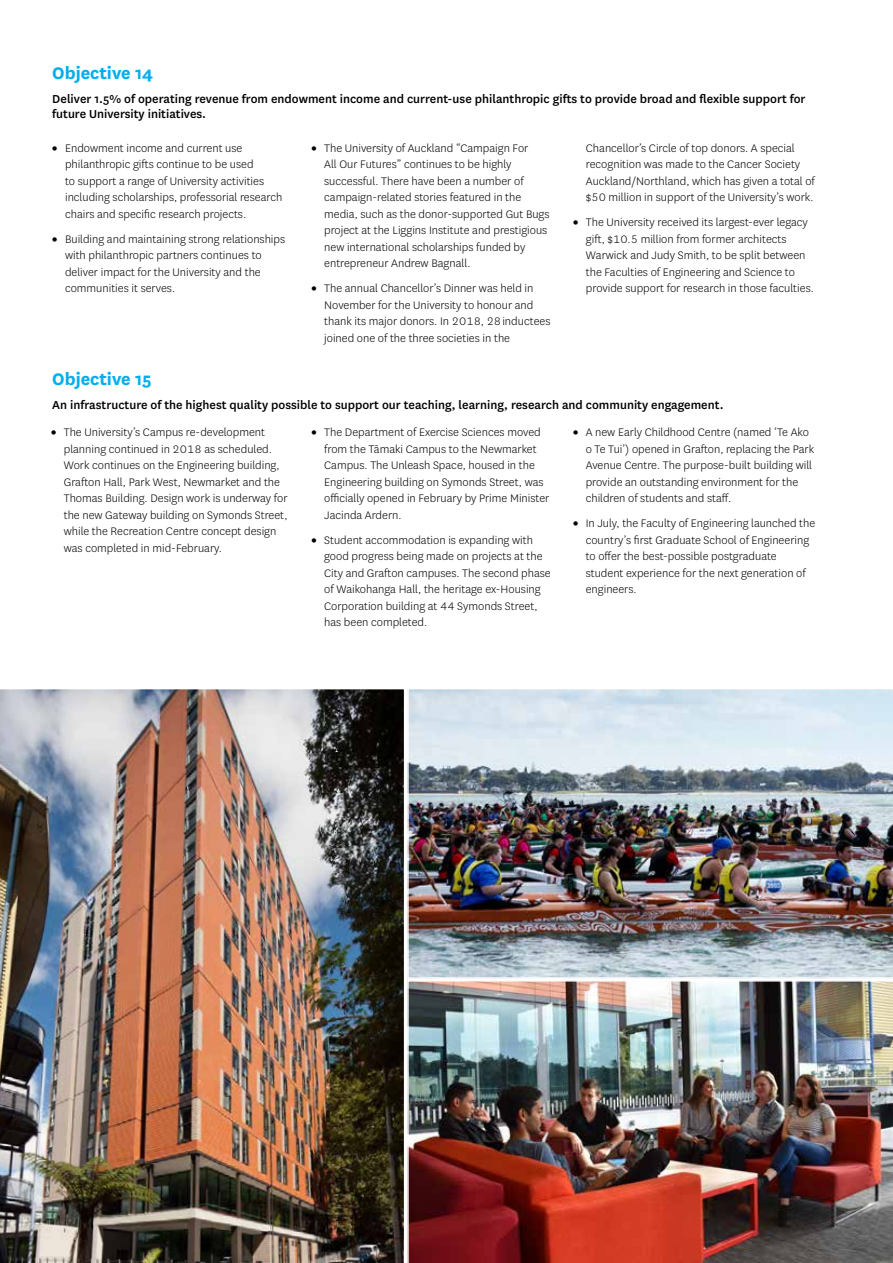
<style>
.page{position:relative;width:893px;height:1263px;background:#fff}
.page>*{position:absolute;margin:0;border:0;box-sizing:border-box;transform-origin:0 0}
.t1{font:700 19.5px "National";color:#00aeef}
.t2{font:500 13.5px/15px "National";color:#000}
.t3{font:300 12.75px/16.5px "National";color:#000}
.s1{font-weight:900}
</style>
<div class="page">
<img style="left:0;top:689px;width:404px;height:574px">
<img style="left:407px;top:980px;width:486px;height:283px">
<img style="left:407px;top:688px;width:486px;height:291px">
<h1 class="t1" style="left:52px;top:60px;width:102px">Objective 14</h1>
<p class="t2" style="left:52px;top:90px;width:755px">Deliver 1.5% of operating revenue from endowment income and current-use philanthropic gifts to provide broad and flexible support for future University initiatives.</p>
<p class="t3" style="left:65px;top:139px;width:219px;text-indent:-13px"><span class="s1">•</span> Endowment income and current use philanthropic gifts continue to be used<br>to support a range of University activities including scholarships, professorial research chairs and specific research projects.</p>
<p class="t3" style="left:65px;top:230px;width:222px;text-indent:-13px"><span class="s1">•</span> Building and maintaining strong relationships with philanthropic partners continues to deliver impact for the University and the communities it serves.</p>
<p class="t3" style="left:324px;top:139px;width:227px;text-indent:-13px"><span class="s1">•</span> The University of Auckland “Campaign For<br>All Our Futures” continues to be highly successful. There have been a number of campaign-related stories featured in the media, such as the donor-supported Gut Bugs project at the Liggins Institute and prestigious new international scholarships funded by entrepreneur Andrew Bagnall.</p>
<p class="t3" style="left:324px;top:280px;width:228px;text-indent:-13px"><span class="s1">•</span> The annual Chancellor’s Dinner was held in November for the University to honour and thank its major donors. In 2018, 28 inductees joined one of the three societies in the</p>
<p class="t3" style="left:586px;top:139px;width:230px">Chancellor’s Circle of top donors. A special recognition was made to the Cancer Society Auckland/Northland, which has given a total of $50 million in support of the University’s work.</p>
<p class="t3" style="left:586px;top:214px;width:229px;text-indent:-13px"><span class="s1">•</span> The University received its largest-ever legacy gift, $10.5 million from former architects Warwick and Judy Smith, to be split between the Faculties of Engineering and Science to provide support for research in those faculties.</p>
<h1 class="t1" style="left:52px;top:365px;width:101px">Objective 15</h1>
<p class="t2" style="left:52px;top:396px;width:673px">An infrastructure of the highest quality possible to support our teaching, learning, research and community engagement.</p>
<p class="t3" style="left:64px;top:423px;width:225px;text-indent:-13px"><span class="s1">•</span> The University’s Campus re-development planning continued in 2018 as scheduled.<br>Work continues on the Engineering building, Grafton Hall, Park West, Newmarket and the Thomas Building. Design work is underway for the new Gateway building on Symonds Street, while the Recreation Centre concept design was completed in mid-February.</p>
<p class="t3" style="left:324px;top:423px;width:227px;text-indent:-13px"><span class="s1">•</span> The Department of Exercise Sciences moved from the Tāmaki Campus to the Newmarket Campus. The Unleash Space, housed in the Engineering building on Symonds Street, was officially opened in February by Prime Minister Jacinda Ardern.</p>
<p class="t3" style="left:324px;top:531px;width:228px;text-indent:-13px"><span class="s1">•</span> Student accommodation is expanding with good progress being made on projects at the City and Grafton campuses. The second phase of Waikohanga Hall, the heritage ex-Housing Corporation building at 44 Symonds Street, has been completed.</p>
<p class="t3" style="left:586px;top:423px;width:230px;text-indent:-13px"><span class="s1">•</span> A new Early Childhood Centre (named ‘Te Ako o Te Tui’) opened in Grafton, replacing the Park Avenue Centre. The purpose-built building will provide an outstanding environment for the children of students and staff.</p>
<p class="t3" style="left:586px;top:514px;width:231px;text-indent:-13px"><span class="s1">•</span> In July, the Faculty of Engineering launched the country’s first Graduate School of Engineering to offer the best-possible postgraduate student experience for the next generation of engineers.</p>
</div>
